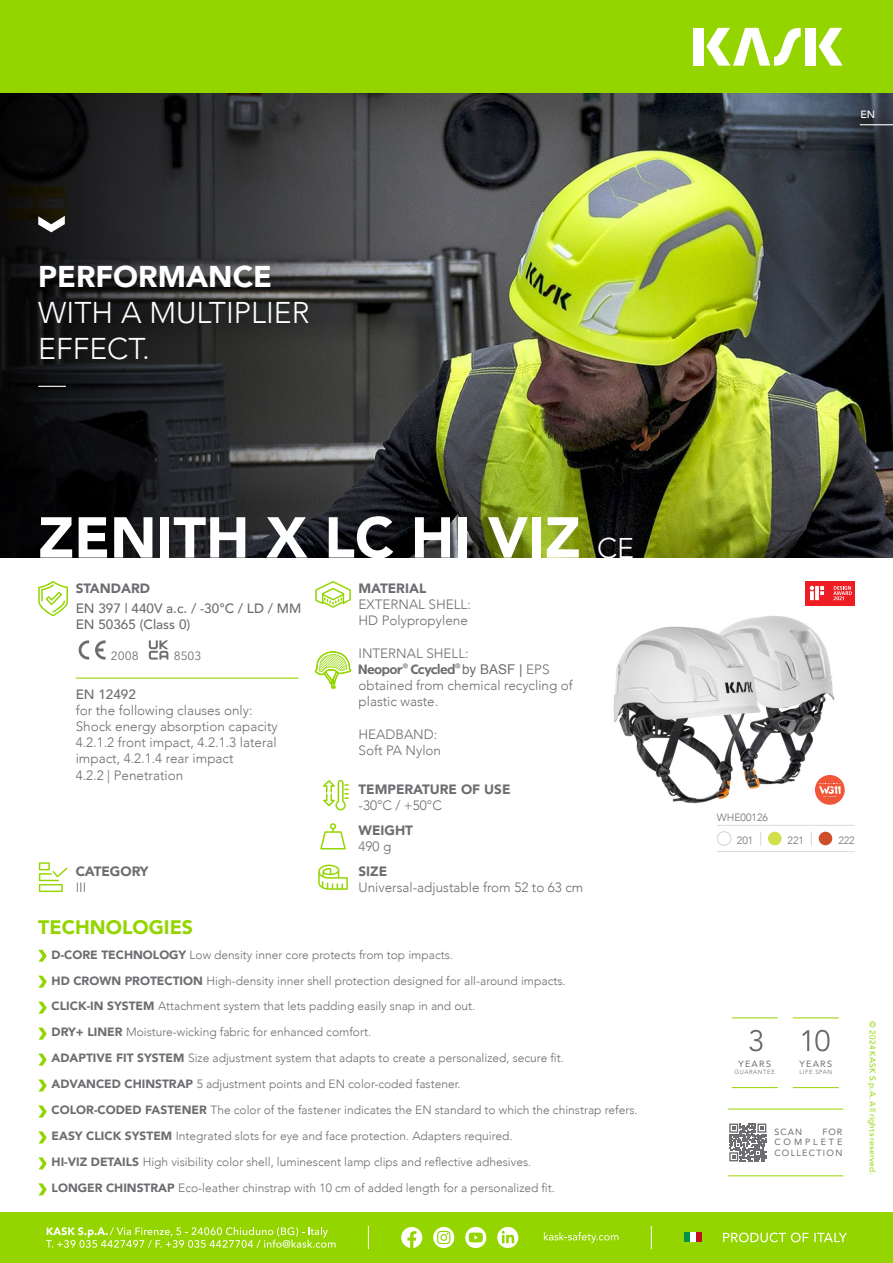
<style>
.page{position:relative;width:893px;height:1263px;background:#fff}
.page>*{position:absolute;margin:0;border:0;box-sizing:border-box;transform-origin:0 0}
.t1{font:900 57px "Avenir";color:#fff}
.t2{font:300 30px/36px "Avenir";color:#fff}
.t3{font:900 30px "Avenir";color:#fff}
.t4{font:900 19.5px "Avenir";color:#94d500}
.t5{font:300 13.5px/16.2px "Avenir";color:#6c6d70}
.t6{font:900 13.5px "Avenir";color:#6c6d70}
.t7{font:500 13.5px/16.2px "Avenir";color:#6c6d70}
.t8{font:13.5px "VVDS Fifties Exp Med";color:#6c6d70;scale:1.05 1}
.t9{font:300 12px/26px "Avenir";color:#6c6d70}
.t10{font:12px "Avenir Next";color:#6c6d70}
.t11{font:300 10.5px "Avenir";color:#6c6d70}
.t12{font:500 10.5px "Avenir";color:#fff}
.t13{font:9px/10.8px "Avenir";letter-spacing:.14em;color:#6c6d70;text-align:justify}
.t14{font:8.25px "Avenir";letter-spacing:.025em;color:#94d500}
.t15{font:300 6px "Avenir";letter-spacing:.1em;color:#6c6d70}
.s1{font-weight:300;font-size:28.5px}
.s2{font-family:"Arial"}
.s3{font-family:"Avenir";font-weight:300}
.s4{font-weight:900}
</style>
<div class="page">
<div style="left:0;top:1212px;width:893px;height:51px;background:#94d500"></div>
<div style="left:0;top:0;width:893px;height:94px;background:#94d500"></div>
<div style="left:693px;top:28px;width:11px;height:38px;background:#fff"></div>
<div style="left:805px;top:28px;width:11px;height:38px;background:#fff"></div>
<svg style="left:819px;top:28px;width:24px;height:38px"></svg>
<svg style="left:706px;top:28px;width:95px;height:38px"></svg>
<svg style="left:368px;top:1226px;width:1px;height:23px"></svg>
<svg style="left:651px;top:1226px;width:1px;height:23px"></svg>
<div style="left:684px;top:1233px;width:6px;height:9px;background:#009445"></div>
<div style="left:690px;top:1233px;width:6px;height:9px;background:#fff"></div>
<div style="left:696px;top:1233px;width:6px;height:9px;background:#bf1221"></div>
<svg style="left:723px;top:1232px;width:124px;height:10px"></svg>
<svg style="left:433px;top:1227px;width:21px;height:21px"></svg>
<svg style="left:465px;top:1227px;width:21px;height:21px"></svg>
<svg style="left:497px;top:1227px;width:21px;height:21px"></svg>
<svg style="left:401px;top:1227px;width:21px;height:21px"></svg>
<svg style="left:544px;top:1232px;width:74px;height:11px"></svg>
<svg style="left:46px;top:1227px;width:290px;height:21px"></svg>
<img style="left:613px;top:615px;width:232px;height:190px">
<img style="left:446px;top:94px;width:447px;height:463px">
<hr style="left:860px;top:124px;width:33px;height:1px;background:#fff">
<svg style="left:149px;top:640px;width:19px;height:19px"></svg>
<svg style="left:79px;top:640px;width:10px;height:19px"></svg>
<svg style="left:95px;top:640px;width:11px;height:19px"></svg>
<hr style="left:76px;top:677px;width:222px;height:2px;background:#94d500">
<svg style="left:38px;top:950px;width:9px;height:12px"></svg>
<svg style="left:38px;top:1053px;width:9px;height:12px"></svg>
<svg style="left:38px;top:1002px;width:9px;height:12px"></svg>
<svg style="left:38px;top:1131px;width:9px;height:12px"></svg>
<svg style="left:38px;top:1105px;width:9px;height:12px"></svg>
<svg style="left:38px;top:976px;width:9px;height:12px"></svg>
<svg style="left:38px;top:1027px;width:9px;height:13px"></svg>
<svg style="left:38px;top:1079px;width:9px;height:12px"></svg>
<svg style="left:38px;top:1157px;width:9px;height:12px"></svg>
<svg style="left:38px;top:1183px;width:9px;height:12px"></svg>
<svg style="left:0;top:94px;width:446px;height:463px;background:#2a2b2c"></svg>
<svg style="left:38px;top:216px;width:27px;height:16px"></svg>
<svg style="left:38px;top:386px;width:28px;height:1px"></svg>
<svg style="left:749px;top:1030px;width:13px;height:21px"></svg>
<hr style="left:732px;top:1017px;width:46px;height:1px;background:#94d500">
<hr style="left:732px;top:1087px;width:46px;height:1px;background:#94d500">
<hr style="left:793px;top:1017px;width:46px;height:1px;background:#94d500">
<hr style="left:793px;top:1087px;width:46px;height:1px;background:#94d500">
<svg style="left:815px;top:1030px;width:14px;height:21px"></svg>
<svg style="left:802px;top:1030px;width:7px;height:21px"></svg>
<hr style="left:728px;top:1109px;width:115px;height:1px;background:#94d500">
<hr style="left:728px;top:1175px;width:115px;height:1px;background:#94d500">
<svg style="left:729px;top:1123px;width:37px;height:38px"></svg>
<div style="left:717px;top:831px;width:14px;height:15px;border:1px solid #d1d2d4;border-radius:50%"></div>
<div style="left:768px;top:832px;width:14px;height:13px;background:#d4df4c;border-radius:50%"></div>
<div style="left:819px;top:832px;width:13px;height:13px;background:#cf4f2b;border-radius:50%"></div>
<hr style="left:717px;top:825px;width:138px;height:1px;background:#dadada">
<hr style="left:717px;top:851px;width:138px;height:1px;background:#dadada">
<svg style="left:760px;top:832px;width:1px;height:13px"></svg>
<svg style="left:811px;top:832px;width:1px;height:13px"></svg>
<svg style="left:318px;top:865px;width:30px;height:25px"></svg>
<svg style="left:38px;top:581px;width:30px;height:35px"></svg>
<svg style="left:315px;top:581px;width:36px;height:27px"></svg>
<svg style="left:320px;top:823px;width:26px;height:26px"></svg>
<svg style="left:39px;top:862px;width:28px;height:30px"></svg>
<svg style="left:323px;top:780px;width:26px;height:30px"></svg>
<div style="left:815px;top:775px;width:30px;height:30px;background:#f05637;border-radius:50%"></div>
<svg style="left:819px;top:783px;width:22px;height:14px"></svg>
<div style="left:830px;top:581px;width:25px;height:24px;background:#ee1d23"></div>
<svg style="left:833px;top:586px;width:19px;height:14px"></svg>
<div style="left:805px;top:581px;width:24px;height:24px;background:#ee1d23"></div>
<svg style="left:815px;top:586px;width:4px;height:14px"></svg>
<svg style="left:820px;top:586px;width:4px;height:9px"></svg>
<svg style="left:810px;top:586px;width:4px;height:14px"></svg>
<svg style="left:314px;top:651px;width:38px;height:38px"></svg>
<h2 class="t3" style="left:38px;top:251px;width:235px">PERFORMANCE</h2>
<h2 class="t2" style="left:38px;top:295px;width:273px">WITH A MULTIPLIER<br>EFFECT.</h2>
<h1 class="t1" style="left:38px;top:489px;width:597px">ZENITH X LC HI VIZ <span class="s1">CE</span></h1>
<p class="t6" style="left:76px;top:576px;width:76px">STANDARD</p>
<p class="t7" style="left:76px;top:600px;width:227px">EN 397 | 440V a.c. / -30°C / LD / MM<br>EN 50365 (Class 0)</p>
<p class="t10" style="left:111px;top:645px;width:29px">2008</p>
<p class="t10" style="left:174px;top:645px;width:29px">8503</p>
<p class="t7" style="left:76px;top:685px;width:62px">EN 12492</p>
<p class="t5" style="left:76px;top:702px;width:204px">for the following clauses only:<br>Shock energy absorption capacity<br>4.2.1.2 front impact, 4.2.1.3 lateral impact, 4.2.1.4 rear impact<br>4.2.2 | Penetration</p>
<p class="t6" style="left:76px;top:859px;width:74px">CATEGORY</p>
<p class="t5" style="left:76px;top:879px;width:12px">III</p>
<h3 class="t4" style="left:38px;top:910px;width:156px">TECHNOLOGIES</h3>
<p class="t6" style="left:359px;top:576px;width:69px">MATERIAL</p>
<p class="t5" style="left:359px;top:596px;width:114px">EXTERNAL SHELL:<br>HD Polypropylene</p>
<p class="t5" style="left:359px;top:645px;width:112px">INTERNAL SHELL:</p>
<p class="t8" style="left:359px;top:661px;width:183px">Neopor<sup>®</sup> Ccycled<sup>®</sup> <span class="s2">by BASF |</span> <span class="s3">EPS</span></p>
<p class="t5" style="left:359px;top:677px;width:216px">obtained from chemical recycling of plastic waste.</p>
<p class="t5" style="left:359px;top:726px;width:84px">HEADBAND:<br>Soft PA Nylon</p>
<p class="t6" style="left:358px;top:778px;width:154px">TEMPERATURE OF USE</p>
<p class="t5" style="left:358px;top:798px;width:85px">-30°C / +50°C</p>
<p class="t6" style="left:359px;top:819px;width:56px">WEIGHT</p>
<p class="t5" style="left:359px;top:838px;width:34px">490 g</p>
<p class="t6" style="left:359px;top:859px;width:30px">SIZE</p>
<p class="t5" style="left:359px;top:879px;width:226px">Universal-adjustable from 52 to 63 cm</p>
<p class="t9" style="left:52px;top:941px;width:403px"><span class="s4">D-CORE TECHNOLOGY</span> Low density inner core protects from top impacts.</p>
<p class="t9" style="left:52px;top:967px;width:516px"><span class="s4">HD CROWN PROTECTION</span> High-density inner shell protection designed for all-around impacts.<br><span class="s4">CLICK-IN SYSTEM</span> Attachment system that lets padding easily snap in and out.</p>
<p class="t9" style="left:52px;top:1019px;width:321px"><span class="s4">DRY+ LINER</span> Moisture-wicking fabric for enhanced comfort.</p>
<p class="t9" style="left:52px;top:1071px;width:587px"><span class="s4">ADVANCED CHINSTRAP</span> 5 adjustment points and EN color-coded fastener.<br><span class="s4">COLOR-CODED FASTENER</span> The color of the fastener indicates the EN standard to which the chinstrap refers.</p>
<p class="t9" style="left:52px;top:1045px;width:514px"><span class="s4">ADAPTIVE FIT SYSTEM</span> Size adjustment system that adapts to create a personalized, secure fit.</p>
<p class="t9" style="left:52px;top:1123px;width:505px"><span class="s4">EASY CLICK SYSTEM</span> Integrated slots for eye and face protection. Adapters required.<br><span class="s4">HI-VIZ DETAILS</span> High visibility color shell, luminescent lamp clips and reflective adhesives.<br><span class="s4">LONGER CHINSTRAP</span> Eco-leather chinstrap with 10 cm of added length for a personalized fit.</p>
<p class="t12" style="left:860px;top:105px;width:16px">EN</p>
<p class="t11" style="left:717px;top:811px;width:53px">WHE00126</p>
<p class="t11" style="left:737px;top:834px;width:18px">201</p>
<p class="t11" style="left:788px;top:834px;width:18px">221</p>
<p class="t11" style="left:838px;top:834px;width:18px">222</p>
<p class="t13" style="left:738px;top:1058px;width:34px">YEARS</p>
<p class="t15" style="left:734px;top:1068px;width:42px">GUARANTEE</p>
<p class="t13" style="left:799px;top:1058px;width:34px">YEARS</p>
<p class="t15" style="left:799px;top:1068px;width:34px">LIFE SPAN</p>
<p class="t13" style="left:774px;top:1126px;width:29px">SCAN</p>
<p class="t13" style="left:774px;top:1126px;width:69px;text-indent:48px">FOR COMPLETE COLLECTION</p>
<p class="t14" style="left:879px;top:1021px;width:155px;rotate:90deg">© 2024 KASK S.p.A. All rights reserved.</p>
</div>
